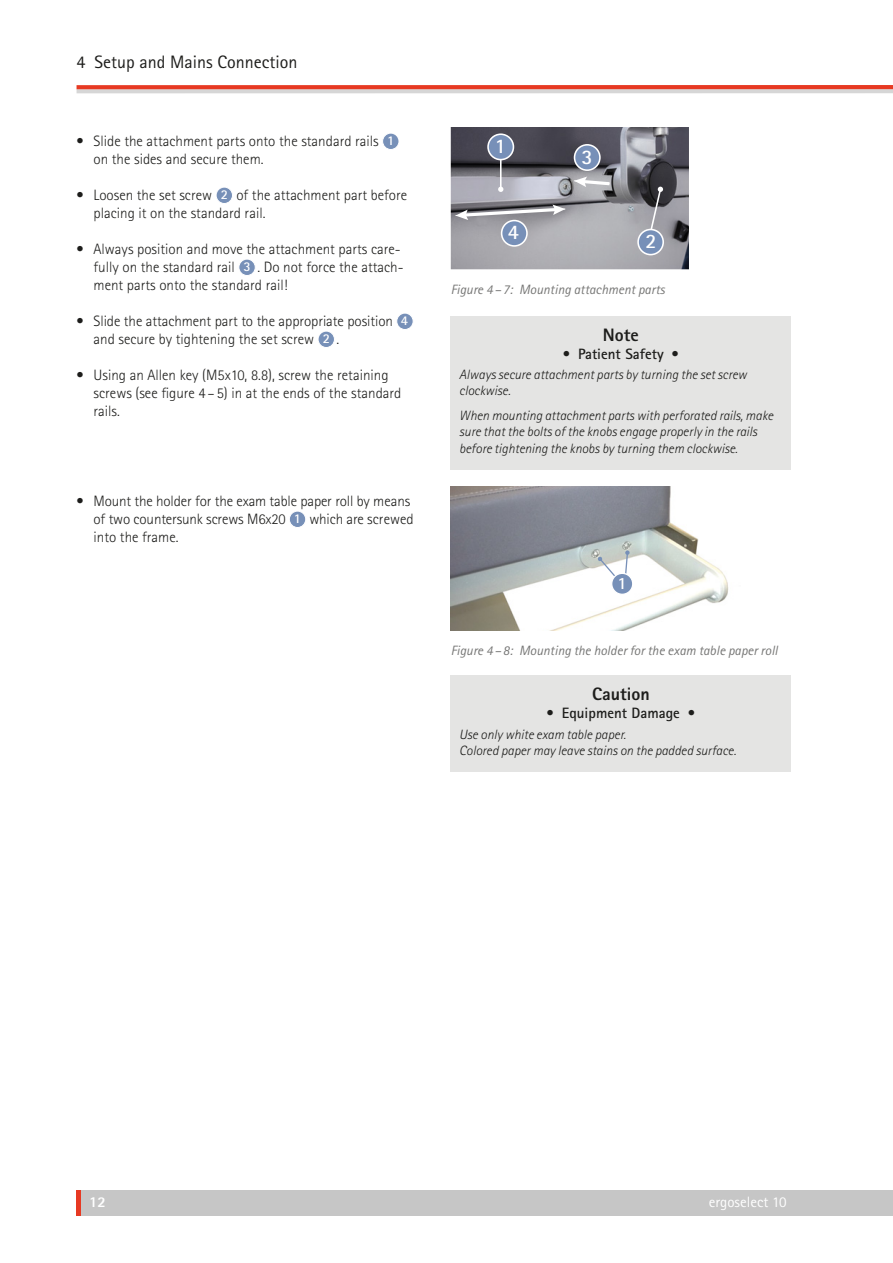
<style>
.page{position:relative;width:893px;height:1263px;background:#fff}
.page>*{position:absolute;margin:0;border:0;box-sizing:border-box;transform-origin:0 0}
.t1{font:700 20.85px "Rotis Sans Serif";color:#fff}
.t2{font:700 20.55px "Rotis Sans Serif";color:#fff}
.t3{font:18px "Rotis Sans Serif Pro";color:#1d1d1b}
.t4{font:800 18px "Rotis Sans Serif Pro";color:#1d1d1b}
.t5{font:700 17.25px "Rotis Sans Serif";color:#fff}
.t6{font:300 15px/18px "Rotis Sans Serif Pro";color:#1d1d1b}
.t7{font:700 15px "Rotis Sans Serif Pro";color:#1d1d1b}
.t8{font:15px "Rotis Sans Serif Pro";color:#fff}
.t9{font:800 15px "Rotis Sans Serif Pro";color:#fff}
.t10{font:italic 300 13.5px/16.2px "Rotis Sans Serif Pro";color:#1d1d1b}
.t11{font:italic 13.5px "Rotis Sans Serif Pro";color:#777776}
.s1{font-family:"Rotis Sans Serif";font-weight:700;font-size:13.5px;color:#fff}
</style>
<div class="page">
<svg style="left:77px;top:89px;width:816px;height:4px;background:#d8cecc"></svg>
<svg style="left:77px;top:85px;width:816px;height:4px;background:#e73d26"></svg>
<div style="left:78px;top:1191px;width:815px;height:25px;background:#c6c6c6"></div>
<hr style="left:77px;top:1191px;width:4px;height:25px;background:#e73922">
<div style="left:383px;top:133px;width:16px;height:17px;background:#7790b8;border-radius:50%"></div>
<div style="left:382px;top:133px;width:17px;height:17px;border:1px solid #fff;border-radius:50%"></div>
<div style="left:216px;top:187px;width:16px;height:17px;background:#7790b8;border-radius:50%"></div>
<div style="left:216px;top:187px;width:17px;height:17px;border:1px solid #fff;border-radius:50%"></div>
<div style="left:239px;top:259px;width:16px;height:17px;background:#7790b8;border-radius:50%"></div>
<div style="left:239px;top:259px;width:17px;height:17px;border:1px solid #fff;border-radius:50%"></div>
<div style="left:397px;top:313px;width:16px;height:17px;background:#7790b8;border-radius:50%"></div>
<div style="left:396px;top:313px;width:17px;height:17px;border:1px solid #fff;border-radius:50%"></div>
<div style="left:318px;top:331px;width:16px;height:17px;background:#7790b8;border-radius:50%"></div>
<div style="left:318px;top:331px;width:17px;height:17px;border:1px solid #fff;border-radius:50%"></div>
<img style="left:451px;top:128px;width:238px;height:141px">
<svg style="left:574px;top:177px;width:35px;height:10px"></svg>
<svg style="left:574px;top:144px;width:27px;height:27px"></svg>
<svg style="left:455px;top:205px;width:110px;height:42px;background:#9ea0a8"></svg>
<svg style="left:637px;top:187px;width:27px;height:68px;background:#868c99"></svg>
<svg style="left:498px;top:186px;width:6px;height:6px"></svg>
<hr style="left:500px;top:154px;width:1px;height:35px;background:#fff">
<svg style="left:487px;top:133px;width:27px;height:27px"></svg>
<div style="left:451px;top:316px;width:340px;height:154px;background:#e4e4e3"></div>
<div style="left:289px;top:511px;width:17px;height:17px;background:#7790b8;border-radius:50%"></div>
<div style="left:289px;top:511px;width:17px;height:17px;border:1px solid #fff;border-radius:50%"></div>
<img style="left:451px;top:487px;width:278px;height:144px">
<svg style="left:597px;top:550px;width:33px;height:36px"></svg>
<div style="left:612px;top:573px;width:21px;height:21px;background:#7790b8;border-radius:50%"></div>
<div style="left:611px;top:573px;width:22px;height:22px;border:1px solid #fff;border-radius:50%"></div>
<div style="left:451px;top:675px;width:340px;height:97px;background:#e4e4e3"></div>
<p class="t3" style="left:77px;top:51px;width:222px">4 Setup and Mains Connection</p>
<p class="t6" style="left:94px;top:133px;width:302px;text-indent:-17px">• Slide the attachment parts onto the standard rails <span class="s1">1 </span>on the sides and secure them.</p>
<p class="t6" style="left:94px;top:187px;width:315px;text-indent:-17px">• Loosen the set screw <span class="s1">2</span> of the attachment part before placing it on the standard rail.</p>
<p class="t6" style="left:94px;top:241px;width:311px;text-indent:-17px">• Always position and move the attachment parts care&shy;fully on the standard rail <span class="s1">3</span> . Do not force the attach&shy;ment parts onto the standard rail!</p>
<p class="t6" style="left:94px;top:313px;width:316px;text-indent:-17px">• Slide the attachment part to the appropriate position <span class="s1">4 </span>and secure by tightening the set screw <span class="s1">2</span> .</p>
<p class="t6" style="left:94px;top:367px;width:309px;text-indent:-17px">• Using an Allen key (M5x10, 8.8), screw the retaining screws (see figure 4 – 5) in at the ends of the standard rails.</p>
<p class="t6" style="left:94px;top:493px;width:322px;text-indent:-17px">• Mount the holder for the exam table paper roll by means of two countersunk screws M6x20 <span class="s1">1</span> which are screwed into the frame.</p>
<h1 class="t1" style="left:495px;top:139px;width:13px">1</h1>
<h1 class="t1" style="left:508px;top:225px;width:13px">4</h1>
<h1 class="t1" style="left:581px;top:149px;width:13px">3</h1>
<h2 class="t2" style="left:645px;top:234px;width:13px">2</h2>
<p class="t11" style="left:451px;top:285px;width:216px">Figure 4 – 7: Mounting attachment parts</p>
<p class="t4" style="left:603px;top:323px;width:37px">Note</p>
<p class="t7" style="left:562px;top:344px;width:118px">• Patient Safety •</p>
<p class="t10" style="left:459px;top:368px;width:289px">Always secure attachment parts by turning the set screw clockwise.</p>
<p class="t10" style="left:459px;top:408px;width:315px">When mounting attachment parts with perforated rails, make sure that the bolts of the knobs engage properly in the rails before tightening the knobs by turning them clockwise.</p>
<p class="t5" style="left:617px;top:577px;width:11px">1</p>
<p class="t11" style="left:451px;top:646px;width:329px">Figure 4 – 8: Mounting the holder for the exam table paper roll</p>
<p class="t4" style="left:592px;top:683px;width:59px">Caution</p>
<p class="t7" style="left:546px;top:704px;width:151px">• Equipment Damage •</p>
<p class="t10" style="left:459px;top:727px;width:278px">Use only white exam table paper.<br>Colored paper may leave stains on the padded surface.</p>
<p class="t9" style="left:89px;top:1193px;width:18px">12</p>
<p class="t8" style="left:709px;top:1193px;width:80px">ergoselect 10</p>
</div>
